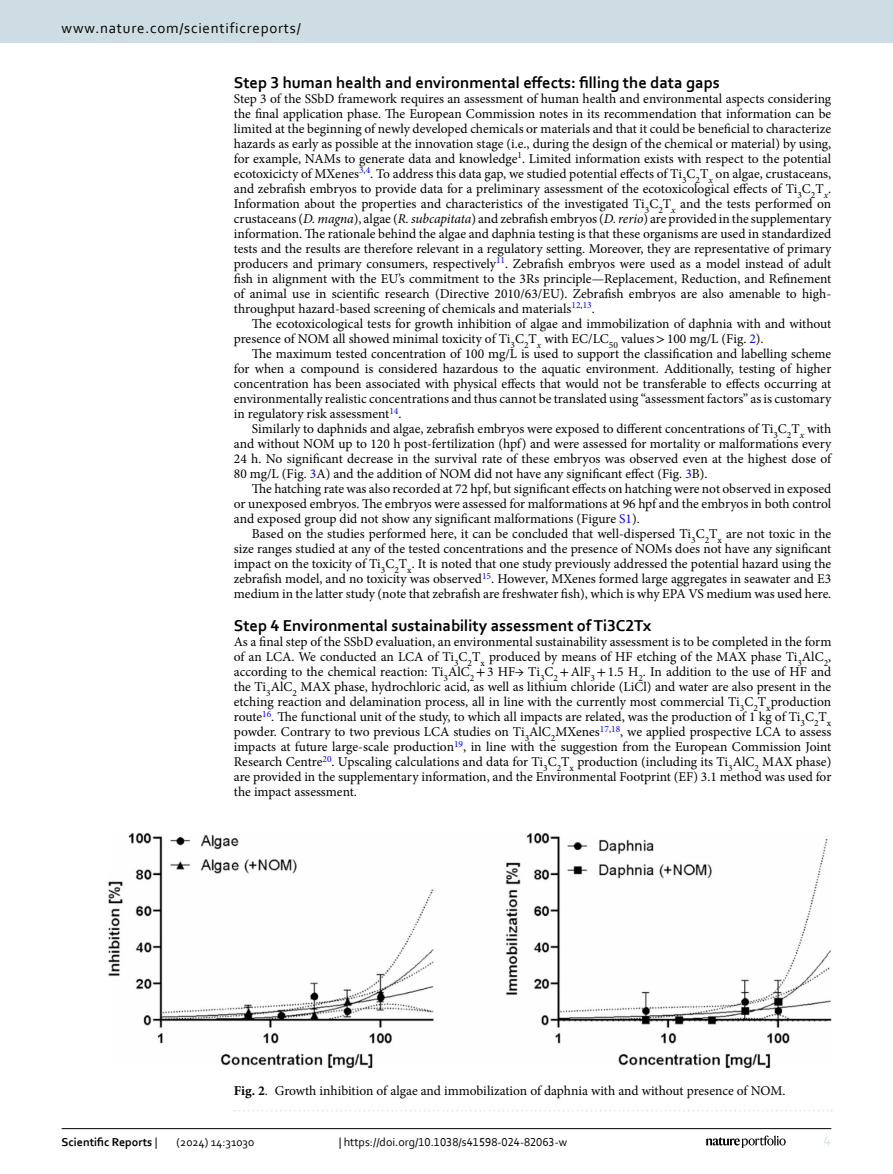
<style>
.page{position:relative;width:893px;height:1174px;background:#fff}
.page>*{position:absolute;margin:0;border:0;box-sizing:border-box;transform-origin:0 0}
.Head_1{font:700 16.5px "Corbel";color:#000}
.t1{font:15px "Corbel";letter-spacing:.05em;color:#000}
.t2{font:15px "Corbel";color:#d9e4eb}
.Body_Text{font:13.5px/15px "Minion Pro";color:#000;text-align:justify}
.Body_Text_Indent{font:13.5px/15px "Minion Pro";color:#000;text-align:justify}
.Figure_Caption{font:13.5px "Minion Pro";color:#000}
.t3{font:12px "Corbel";color:#000}
.t4{font:700 12px "Corbel";color:#000}
.s1{font-style:italic}
.s2{font-family:"STIX"}
.s3{color:#00f}
.s4{font-weight:700}
.s5{font-weight:400}
</style>
<div class="page">
<img style="left:108px;top:834px;width:723px;height:233px">
<svg style="left:235px;top:1110px;width:597px;height:1px"></svg>
<hr style="left:62px;top:1128px;width:769px;height:1px;background:#000">
<svg style="left:706px;top:1135px;width:80px;height:12px"></svg>
<div style="left:0;top:0;width:893px;height:43px;background:#cedde4"></div>
<p class="t1" style="left:62px;top:18px;width:241px">www.nature.com/scientificreports/</p>
<p class="Head_1" style="left:234px;top:72px;width:487px">Step 3 human health and environmental effects: filling the data gaps</p>
<p class="Body_Text" style="left:234px;top:91px;width:599px">Step 3 of the SSbD framework requires an assessment of human health and environmental aspects considering the final application phase. The European Commission notes in its recommendation that information can be limited at the beginning of newly developed chemicals or materials and that it could be beneficial to characterize hazards as early as possible at the innovation stage (i.e., during the design of the chemical or material) by using, for example, NAMs to generate data and knowledge<sup>1</sup>. Limited information exists with respect to the potential ecotoxicicty of MXenes<sup>3</sup><sup>,</sup><sup>4</sup>. To address this data gap, we studied potential effects of Ti<sub>3</sub>C<sub>2</sub>T<sub>x</sub> on algae, crustaceans, and zebrafish embryos to provide data for a preliminary assessment of the ecotoxicological effects of Ti<sub>3</sub>C<sub>2</sub>T<sub>x</sub>.<br>Information about the properties and characteristics of the investigated Ti<sub>3</sub>C<sub>2</sub>T<sub>x</sub> and the tests performed on crustaceans (<span class="s1">D. magna</span>), algae (<span class="s1">R. subcapitata</span>) and zebrafish embryos (<span class="s1">D. rerio</span>) are provided in the supplementary information. The rationale behind the algae and daphnia testing is that these organisms are used in standardized tests and the results are therefore relevant in a regulatory setting. Moreover, they are representative of primary producers and primary consumers, respectively<sup>11</sup>. Zebrafish embryos were used as a model instead of adult fish in alignment with the EU’s commitment to the 3Rs principle—Replacement, Reduction, and Refinement of animal use in scientific research (Directive 2010/63/EU). Zebrafish embryos are also amenable to high&shy;throughput hazard-based screening of chemicals and materials<sup>12</sup><sup>,</sup><sup>13</sup>.</p>
<p class="Body_Text_Indent" style="left:234px;top:316px;width:599px;text-indent:18px">The ecotoxicological tests for growth inhibition of algae and immobilization of daphnia with and without presence of NOM all showed minimal toxicity of Ti<sub>3</sub>C<sub>2</sub>T<sub>x</sub> with EC/LC<sub>50</sub> values<span class="s2">&gt;</span>100 mg/L (Fig. <span class="s3">2</span>).</p>
<p class="Body_Text_Indent" style="left:234px;top:346px;width:599px;text-indent:18px">The maximum tested concentration of 100 mg/L is used to support the classification and labelling scheme for when a compound is considered hazardous to the aquatic environment. Additionally, testing of higher concentration has been associated with physical effects that would not be transferable to effects occurring at environmentally realistic concentrations and thus cannot be translated using “assessment factors” as is customary in regulatory risk assessment<sup>14</sup>.</p>
<p class="Body_Text_Indent" style="left:234px;top:421px;width:599px;text-indent:18px">Similarly to daphnids and algae, zebrafish embryos were exposed to different concentrations of Ti<sub>3</sub>C<sub>2</sub>T<sub>x</sub> with and without NOM up to 120 h post-fertilization (hpf) and were assessed for mortality or malformations every 24 h. No significant decrease in the survival rate of these embryos was observed even at the highest dose of 80 mg/L (Fig. <span class="s3">3</span>A) and the addition of NOM did not have any significant effect (Fig. <span class="s3">3</span>B).</p>
<p class="Body_Text_Indent" style="left:234px;top:481px;width:599px;text-indent:18px">The hatching rate was also recorded at 72 hpf, but significant effects on hatching were not observed in exposed or unexposed embryos. The embryos were assessed for malformations at 96 hpf and the embryos in both control and exposed group did not show any significant malformations (Figure <span class="s3">S1</span>).</p>
<p class="Body_Text_Indent" style="left:234px;top:526px;width:599px;text-indent:18px">Based on the studies performed here, it can be concluded that well-dispersed Ti<sub>3</sub>C<sub>2</sub>T<sub>x</sub> are not toxic in the size ranges studied at any of the tested concentrations and the presence of NOMs does not have any significant impact on the toxicity of Ti<sub>3</sub>C<sub>2</sub>T<sub>x</sub>. It is noted that one study previously addressed the potential hazard using the zebrafish model, and no toxicity was observed<sup>15</sup>. However, MXenes formed large aggregates in seawater and E3 medium in the latter study (note that zebrafish are freshwater fish), which is why EPA VS medium was used here.</p>
<p class="Head_1" style="left:234px;top:615px;width:419px">Step 4 Environmental sustainability assessment of Ti3C2Tx</p>
<p class="Body_Text" style="left:234px;top:634px;width:599px">As a final step of the SSbD evaluation, an environmental sustainability assessment is to be completed in the form of an LCA. We conducted an LCA of Ti<sub>3</sub>C<sub>2</sub>T<sub>x</sub> produced by means of HF etching of the MAX phase Ti<sub>3</sub>AlC<sub>2</sub>, according to the chemical reaction: Ti<sub>3</sub>AlC<sub>2</sub> <span class="s2">+</span>3 HF→ Ti<sub>3</sub>C<sub>2</sub> <span class="s2">+</span>AlF<sub>3</sub> <span class="s2">+</span>1.5 H<sub>2</sub>. In addition to the use of HF and the Ti<sub>3</sub>AlC<sub>2</sub> MAX phase, hydrochloric acid, as well as lithium chloride (LiCl) and water are also present in the etching reaction and delamination process, all in line with the currently most commercial Ti<sub>3</sub>C<sub>2</sub>T<sub>x</sub>production route<sup>16</sup>. The functional unit of the study, to which all impacts are related, was the production of 1 kg of Ti<sub>3</sub>C<sub>2</sub>T<sub>x </sub>powder. Contrary to two previous LCA studies on Ti<sub>3</sub>AlC<sub>2</sub>MXenes<sup>17</sup><sup>,</sup><sup>18</sup>, we applied prospective LCA to assess impacts at future large-scale production<sup>19</sup>, in line with the suggestion from the European Commission Joint Research Centre<sup>20</sup>. Upscaling calculations and data for Ti<sub>3</sub>C<sub>2</sub>T<sub>x</sub> production (including its Ti<sub>3</sub>AlC<sub>2</sub> MAX phase) are provided in the supplementary information, and the Environmental Footprint (EF) 3.1 method was used for the impact assessment.</p>
<p class="Figure_Caption" style="left:234px;top:1082px;width:553px"><span class="s4">Fig. 2</span>. Growth inhibition of algae and immobilization of daphnia with and without presence of NOM.</p>
<p class="t4" style="left:62px;top:1134px;width:97px">Scientific Reports <span class="s5">|</span></p>
<p class="t3" style="left:177px;top:1134px;width:79px">(2024) 14:31030</p>
<p class="t3" style="left:339px;top:1134px;width:230px">| https://doi.org/10.1038/s41598-024-82063-w</p>
<p class="t2" style="left:824px;top:1132px;width:9px">4</p>
</div>
